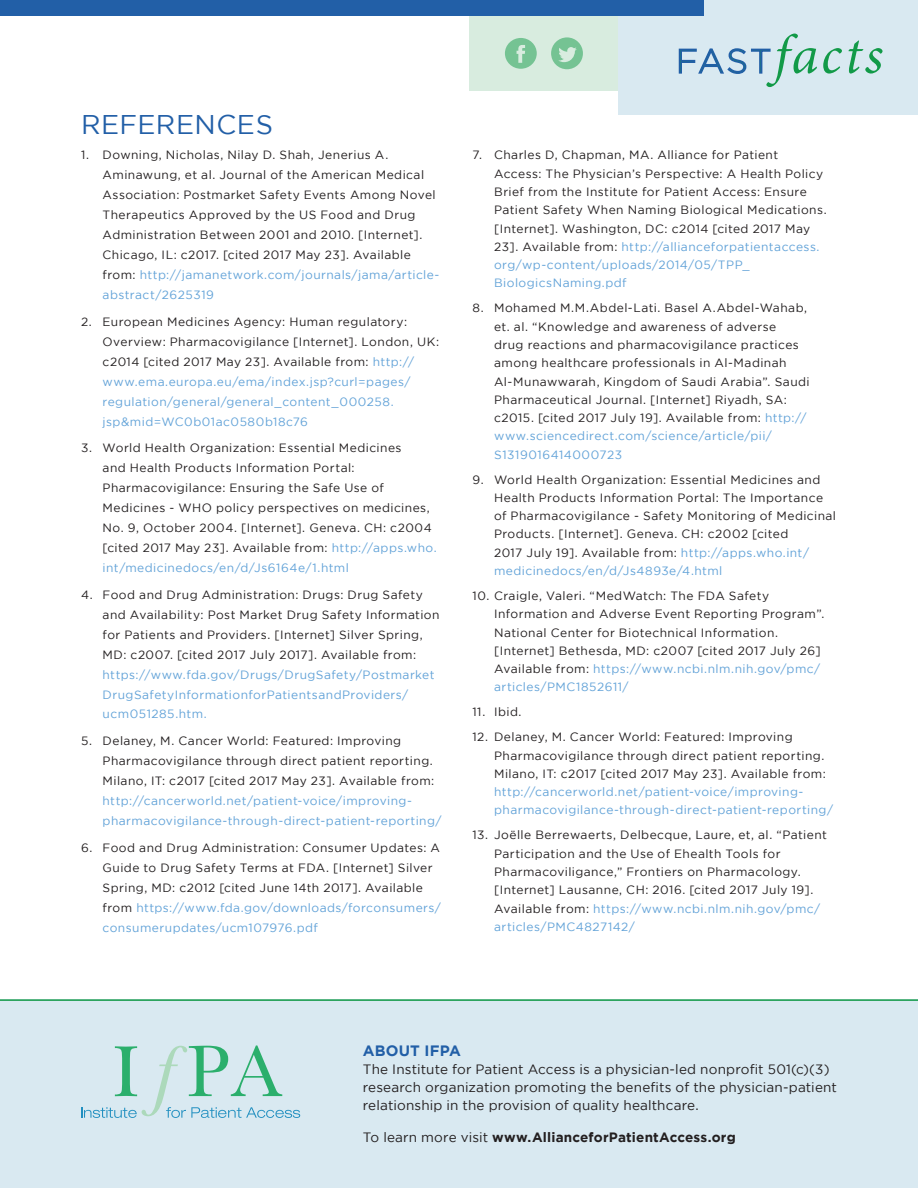
<style>
.page{position:relative;width:918px;height:1188px;background:#fff}
.page>*{position:absolute;margin:0;border:0;box-sizing:border-box;transform-origin:0 0}
.t1{font:27px "Gotham";letter-spacing:.02em;color:#225fa7}
.t2{font:700 15px "Gotham";letter-spacing:.01em;color:#225fa7}
.t3{font:13.5px/18px "Gotham";letter-spacing:.01em;color:#231f20}
.t4{font:700 13.5px "Gotham";letter-spacing:.015em;color:#231f20}
.t5{font:12px/18.3px "Gotham";letter-spacing:.035em;color:#231f20}
.s1{color:#63a3d8}
.s2{font-weight:400}
</style>
<div class="page">
<div style="left:470px;top:0;width:148px;height:91px;background:#d8ecdf"></div>
<div style="left:618px;top:0;width:300px;height:115px;background:#d9e9f1"></div>
<div style="left:0;top:0;width:704px;height:16px;background:#225fa7"></div>
<svg style="left:678px;top:34px;width:205px;height:53px"></svg>
<svg style="left:505px;top:38px;width:32px;height:31px"></svg>
<svg style="left:551px;top:37px;width:32px;height:32px"></svg>
<div style="left:0;top:999px;width:918px;height:189px;background:#d9e9f1"></div>
<hr style="left:0;top:999px;width:918px;height:2px;background:#129a48">
<svg style="left:81px;top:1045px;width:219px;height:73px"></svg>
<p class="t1" style="left:81px;top:110px;width:193px">REFERENCES</p>
<p class="t5" style="left:103px;top:145px;width:338px;line-height:20px;text-indent:-22px">1. Downing, Nicholas, Nilay D. Shah, Jenerius A.<br>Aminawung, et al. Journal of the American Medical Association: Postmarket Safety Events Among Novel Therapeutics Approved by the US Food and Drug Administration Between 2001 and 2010. [Internet].<br>Chicago, IL: c2017. [cited 2017 May 23]. Available from: <span class="s1">http://jamanetwork.com/journals/jama/article&shy;abstract/2625319</span></p>
<p class="t5" style="left:103px;top:311px;width:338px;line-height:20px;text-indent:-22px">2. European Medicines Agency: Human regulatory:<br>Overview: Pharmacovigilance [Internet]. London, UK: c2014 [cited 2017 May 23]. Available from: <span class="s1">http:// www.ema.europa.eu/ema/index.jsp?curl=pages/ regulation/general/general_content_000258. jsp&amp;mid=WC0b01ac0580b18c76</span></p>
<p class="t5" style="left:103px;top:438px;width:336px;line-height:20px;text-indent:-22px">3. World Health Organization: Essential Medicines<br>and Health Products Information Portal:<br>Pharmacovigilance: Ensuring the Safe Use of Medicines - WHO policy perspectives on medicines, No. 9, October 2004. [Internet]. Geneva. CH: c2004 [cited 2017 May 23]. Available from: <span class="s1">http://apps.who. int/medicinedocs/en/d/Js6164e/1.html</span></p>
<p class="t5" style="left:103px;top:584px;width:338px;line-height:20px;text-indent:-22px">4. Food and Drug Administration: Drugs: Drug Safety and Availability: Post Market Drug Safety Information for Patients and Providers. [Internet] Silver Spring, MD: c2007. [cited 2017 July 2017]. Available from: <span class="s1">https://www.fda.gov/Drugs/DrugSafety/Postmarket DrugSafetyInformationforPatientsandProviders/ ucm051285.htm.</span></p>
<p class="t5" style="left:103px;top:731px;width:341px;line-height:20px;text-indent:-22px">5. Delaney, M. Cancer World: Featured: Improving Pharmacovigilance through direct patient reporting.<br>Milano, IT: c2017 [cited 2017 May 23]. Available from: <span class="s1">http://cancerworld.net/patient-voice/improving&shy;pharmacovigilance-through-direct-patient-reporting/</span></p>
<p class="t5" style="left:103px;top:837px;width:340px;line-height:20px;text-indent:-22px">6. Food and Drug Administration: Consumer Updates: A Guide to Drug Safety Terms at FDA. [Internet] Silver Spring, MD: c2012 [cited June 14th 2017]. Available from <span class="s1">https://www.fda.gov/downloads/forconsumers/ consumerupdates/ucm107976.pdf</span></p>
<p class="t5" style="left:494px;top:146px;width:334px;text-indent:-22px">7. Charles D, Chapman, MA. Alliance for Patient Access: The Physician’s Perspective: A Health Policy Brief from the Institute for Patient Access: Ensure Patient Safety When Naming Biological Medications. [Internet]. Washington, DC: c2014 [cited 2017 May 23]. Available from: <span class="s1">http://allianceforpatientaccess. org/wp-content/uploads/2014/05/TPP_ BiologicsNaming.pdf</span></p>
<p class="t5" style="left:494px;top:299px;width:317px;text-indent:-22px">8. Mohamed M.M.Abdel-Lati. Basel A.Abdel-Wahab, et. al. “Knowledge and awareness of adverse<br>drug reactions and pharmacovigilance practices among healthcare professionals in Al-Madinah Al-Munawwarah, Kingdom of Saudi Arabia”. Saudi Pharmaceutical Journal. [Internet] Riyadh, SA: c2015. [cited 2017 July 19]. Available from: <span class="s1">http:// www.sciencedirect.com/science/article/pii/ S1319016414000723</span></p>
<p class="t5" style="left:494px;top:470px;width:344px;text-indent:-22px">9. World Health Organization: Essential Medicines and Health Products Information Portal: The Importance of Pharmacovigilance - Safety Monitoring of Medicinal Products. [Internet]. Geneva. CH: c2002 [cited<br>2017 July 19]. Available from: <span class="s1">http://apps.who.int/ medicinedocs/en/d/Js4893e/4.html</span></p>
<p class="t5" style="left:494px;top:586px;width:332px;text-indent:-22px">10. Craigle, Valeri. “MedWatch: The FDA Safety Information and Adverse Event Reporting Program”.<br>National Center for Biotechnical Information. [Internet] Bethesda, MD: c2007 [cited 2017 July 26] Available from: <span class="s1">https://www.ncbi.nlm.nih.gov/pmc/ articles/PMC1852611/</span></p>
<p class="t5" style="left:472px;top:703px;width:51px">11. Ibid.</p>
<p class="t5" style="left:494px;top:728px;width:341px;text-indent:-22px">12. Delaney, M. Cancer World: Featured: Improving Pharmacovigilance through direct patient reporting.<br>Milano, IT: c2017 [cited 2017 May 23]. Available from: <span class="s1">http://cancerworld.net/patient-voice/improving&shy;pharmacovigilance-through-direct-patient-reporting/</span></p>
<p class="t5" style="left:494px;top:826px;width:334px;text-indent:-22px">13. Joëlle Berrewaerts, Delbecque, Laure, et, al. “Patient Participation and the Use of Ehealth Tools for Pharmacoviligance,” Frontiers on Pharmacology. [Internet] Lausanne, CH: 2016. [cited 2017 July 19].<br>Available from: <span class="s1">https://www.ncbi.nlm.nih.gov/pmc/ articles/PMC4827142/</span></p>
<p class="t2" style="left:363px;top:1042px;width:100px">ABOUT IFPA</p>
<p class="t3" style="left:363px;top:1060px;width:476px">The Institute for Patient Access is a physician-led nonprofit 501(c)(3) research organization promoting the benefits of the physician-patient relationship in the provision of quality healthcare.</p>
<p class="t4" style="left:363px;top:1129px;width:375px"><span class="s2">To learn more visit</span> www.AllianceforPatientAccess.org</p>
</div>
